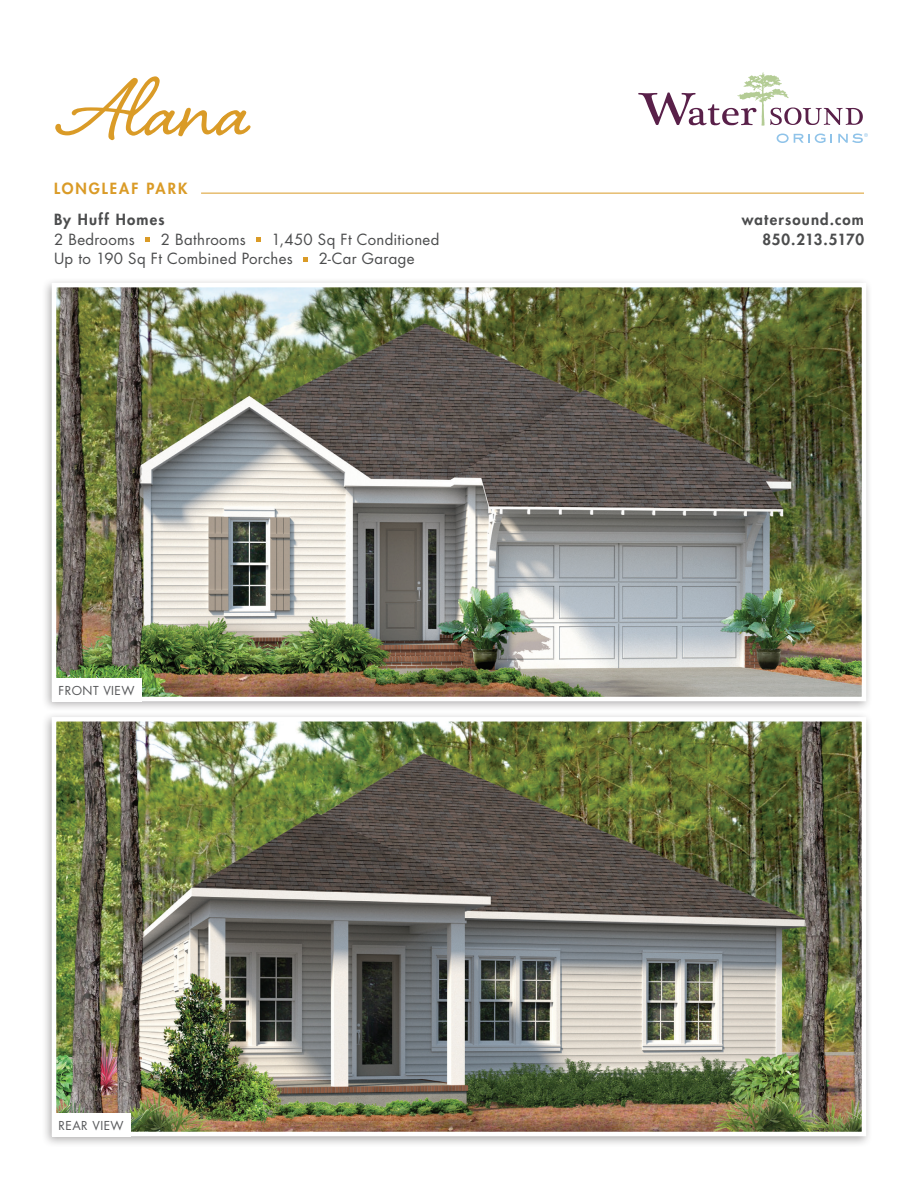
<style>
.page{position:relative;width:918px;height:1188px;background:#fff}
.page>*{position:absolute;margin:0;border:0;box-sizing:border-box;transform-origin:0 0}
.t1{font:105px "Shelby";letter-spacing:-.005em;color:#da9b27}
.t2{font:15px "Futura Std";letter-spacing:.02em;color:#4b4c4d}
.t3{font:800 15px "Futura Std";letter-spacing:.08em;color:#4b4c4d}
.t4{font:800 15px "Futura Std";letter-spacing:.005em;color:#4b4c4d}
.t5{font:800 15px "Futura Std";letter-spacing:.13em;color:#da9b27}
.t6{font:12px "Futura Std";letter-spacing:.04em;color:#57585a}
</style>
<div class="page">
<div style="left:41px;top:277px;width:831px;height:436px;background:#231f20;opacity:.35"></div>
<img style="left:57px;top:288px;width:804px;height:408px">
<div style="left:52px;top:283px;width:814px;height:418px;border:4px solid #fff"></div>
<div style="left:41px;top:711px;width:831px;height:436px;background:#231f20;opacity:.35"></div>
<img style="left:57px;top:722px;width:804px;height:409px">
<div style="left:52px;top:717px;width:814px;height:419px;border:4px solid #fff"></div>
<div style="left:52px;top:1113px;width:78px;height:23px;background:#fff"></div>
<div style="left:52px;top:678px;width:89px;height:23px;background:#fff"></div>
<svg style="left:777px;top:134px;width:55px;height:9px"></svg>
<svg style="left:638px;top:72px;width:225px;height:54px"></svg>
<svg style="left:838px;top:133px;width:30px;height:10px"></svg>
<svg style="left:145px;top:237px;width:5px;height:5px"></svg>
<svg style="left:256px;top:237px;width:4px;height:5px"></svg>
<svg style="left:303px;top:257px;width:5px;height:4px"></svg>
<hr style="left:201px;top:193px;width:663px;height:1px;background:#da9b27">
<h1 class="t1" style="left:61px;top:37px;width:193px">Alana</h1>
<p class="t5" style="left:54px;top:178px;width:135px">LONGLEAF PARK</p>
<p class="t3" style="left:54px;top:210px;width:112px">By Huff Homes</p>
<p class="t3" style="left:742px;top:210px;width:124px">watersound.com</p>
<p class="t2" style="left:54px;top:230px;width:82px">2 Bedrooms</p>
<p class="t2" style="left:161px;top:230px;width:86px">2 Bathrooms</p>
<p class="t2" style="left:272px;top:230px;width:169px">1,450 Sq Ft Conditioned</p>
<p class="t4" style="left:762px;top:230px;width:103px">850.213.5170</p>
<p class="t2" style="left:54px;top:249px;width:240px">Up to 190 Sq Ft Combined Porches</p>
<p class="t2" style="left:319px;top:249px;width:97px">2-Car Garage</p>
<p class="t6" style="left:59px;top:682px;width:78px">FRONT VIEW</p>
<p class="t6" style="left:58px;top:1117px;width:67px">REAR VIEW</p>
</div>
